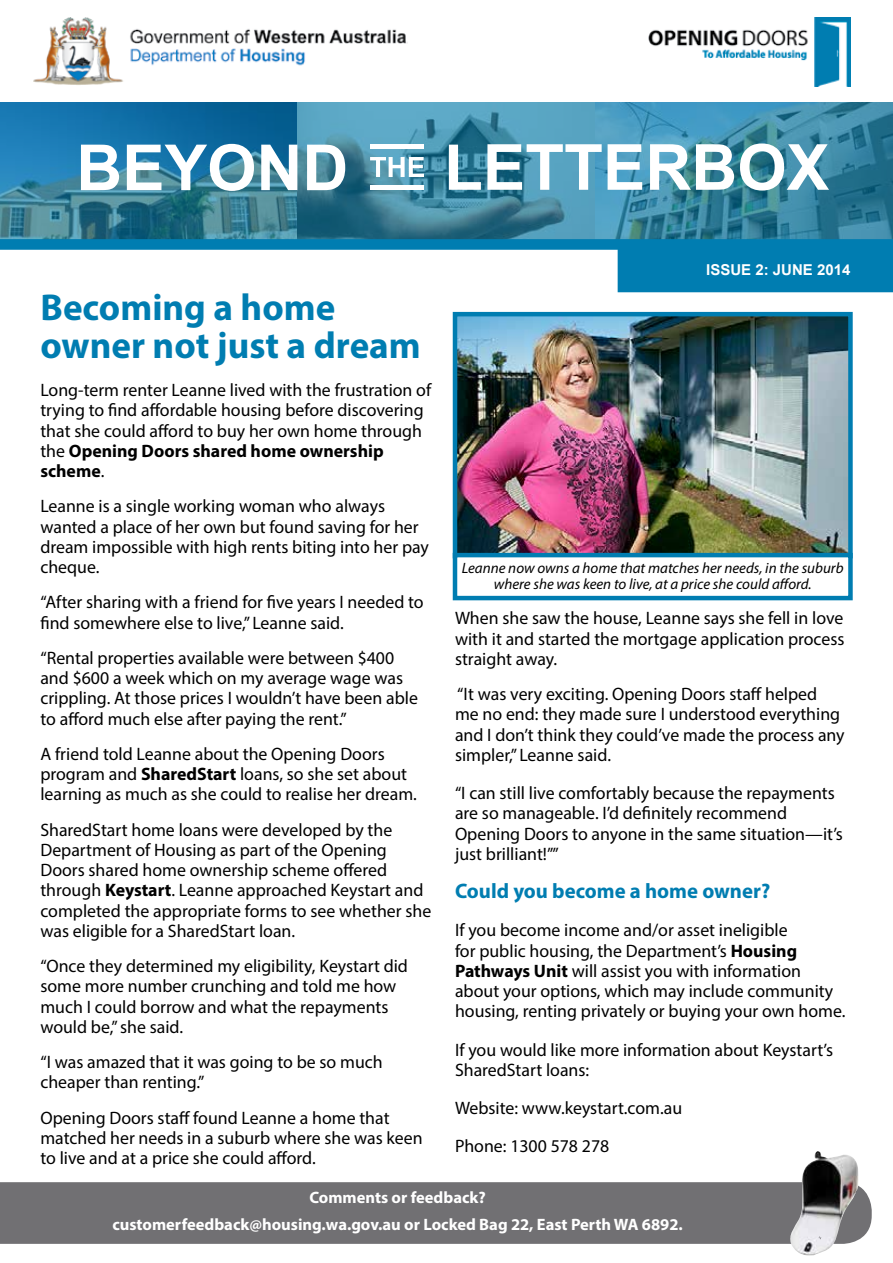
<style>
.page{position:relative;width:893px;height:1263px;background:#fff}
.page>*{position:absolute;margin:0;border:0;box-sizing:border-box;transform-origin:0 0}
.t1{font:700 37.5px/37.5px "Myriad Pro";color:#007db1}
.t2{font:700 21px "Myriad Pro";color:#007db1}
.t3{font:18px/20.2px "Myriad Pro";color:#000}
.t4{font:700 16.5px/26.7px "Myriad Pro";color:#fff;text-align:center}
.t5{font:italic 15px/16.5px "Myriad Pro";color:#000;text-align:center}
.t6{font:700 15px "Arial";color:#fff}
.s1{font-weight:700}
</style>
<div class="page">
<img style="left:34px;top:17px;width:373px;height:68px">
<img style="left:649px;top:17px;width:201px;height:69px">
<svg style="left:0;top:102px;width:893px;height:137px;background:#3783a2"></svg>
<svg style="left:81px;top:145px;width:38px;height:45px"></svg>
<svg style="left:127px;top:144px;width:127px;height:47px"></svg>
<svg style="left:261px;top:145px;width:36px;height:45px"></svg>
<svg style="left:307px;top:145px;width:38px;height:45px"></svg>
<svg style="left:449px;top:145px;width:32px;height:45px"></svg>
<svg style="left:487px;top:144px;width:115px;height:46px"></svg>
<svg style="left:608px;top:144px;width:34px;height:46px"></svg>
<svg style="left:650px;top:144px;width:84px;height:46px"></svg>
<svg style="left:740px;top:143px;width:89px;height:48px"></svg>
<svg style="left:370px;top:157px;width:54px;height:20px"></svg>
<hr style="left:370px;top:145px;width:54px;height:4px;background:#fff">
<hr style="left:370px;top:186px;width:54px;height:4px;background:#fff">
<svg style="left:0;top:239px;width:893px;height:53px"></svg>
<div style="left:0;top:1182px;width:872px;height:62px;background:#717073"></div>
<img style="left:788px;top:1151px;width:71px;height:104px">
<img style="left:458px;top:317px;width:390px;height:236px">
<div style="left:453px;top:312px;width:400px;height:246px;border:4px solid #007db1"></div>
<div style="left:453px;top:553px;width:400px;height:47px;border:4px solid #007db1"></div>
<h1 class="t1" style="left:40px;top:288px;width:382px">Becoming a home owner not just a dream</h1>
<p class="t3" style="left:40px;top:380px;width:392px">Long-term renter Leanne lived with the frustration of trying to find affordable housing before discovering that she could afford to buy her own home through the <span class="s1">Opening Doors shared home ownership scheme</span>.</p>
<p class="t3" style="left:40px;top:496px;width:390px">Leanne is a single working woman who always wanted a place of her own but found saving for her dream impossible with high rents biting into her pay cheque.</p>
<p class="t3" style="left:40px;top:592px;width:385px">“After sharing with a friend for five years I needed to find somewhere else to live,” Leanne said.</p>
<p class="t3" style="left:40px;top:647px;width:379px">“Rental properties available were between $400 and $600 a week which on my average wage was crippling. At those prices I wouldn’t have been able to afford much else after paying the rent.”</p>
<p class="t3" style="left:40px;top:743px;width:378px">A friend told Leanne about the Opening Doors program and <span class="s1">SharedStart</span> loans, so she set about learning as much as she could to realise her dream.</p>
<p class="t3" style="left:40px;top:819px;width:392px">SharedStart home loans were developed by the Department of Housing as part of the Opening Doors shared home ownership scheme offered through <span class="s1">Keystart</span>. Leanne approached Keystart and completed the appropriate forms to see whether she was eligible for a SharedStart loan.</p>
<p class="t3" style="left:40px;top:956px;width:369px">“Once they determined my eligibility, Keystart did some more number crunching and told me how much I could borrow and what the repayments would be,” she said.</p>
<p class="t3" style="left:40px;top:1052px;width:344px">“I was amazed that it was going to be so much cheaper than renting.”</p>
<p class="t3" style="left:40px;top:1107px;width:384px">Opening Doors staff found Leanne a home that matched her needs in a suburb where she was keen to live and at a price she could afford.</p>
<p class="t6" style="left:706px;top:260px;width:146px">ISSUE 2: JUNE 2014</p>
<p class="t5" style="left:462px;top:559px;width:383px">Leanne now owns a home that matches her needs, in the suburb where she was keen to live, at a price she could afford.</p>
<p class="t3" style="left:455px;top:608px;width:391px;text-align:justify">When she saw the house, Leanne says she fell in love with it and started the mortgage application process straight away.</p>
<p class="t3" style="left:455px;top:683px;width:391px">“It was very exciting. Opening Doors staff helped<br>me no end: they made sure I understood everything and I don’t think they could’ve made the process any simpler,” Leanne said.</p>
<p class="t3" style="left:455px;top:782px;width:389px">“I can still live comfortably because the repayments are so manageable. I’d definitely recommend Opening Doors to anyone in the same situation—it’s just brilliant!””</p>
<p class="t2" style="left:455px;top:877px;width:317px">Could you become a home owner?</p>
<p class="t3" style="left:455px;top:920px;width:392px">If you become income and/or asset ineligible<br>for public housing, the Department’s <span class="s1">Housing Pathways Unit</span> will assist you with information about your options, which may include community housing, renting privately or buying your own home.</p>
<p class="t3" style="left:455px;top:1039px;width:380px">If you would like more information about Keystart’s<br>SharedStart loans:</p>
<p class="t3" style="left:455px;top:1089px;width:229px;line-height:38.2px">Website: www.keystart.com.au<br>Phone: 1300 578 278</p>
<p class="t4" style="left:112px;top:1183px;width:572px">Comments or feedback?<br>customerfeedback@housing.wa.gov.au or Locked Bag 22, East Perth WA 6892.</p>
</div>
